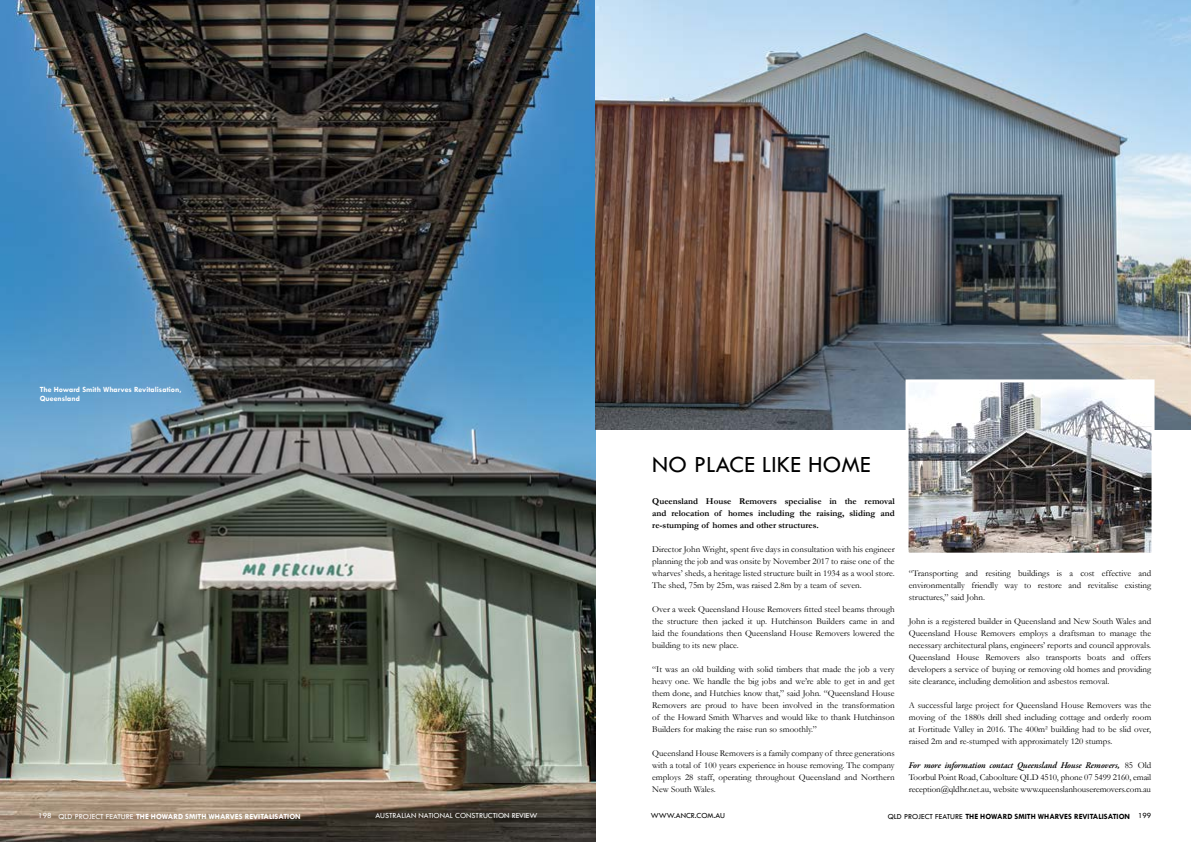
<style>
.page{position:relative;width:1191px;height:842px;background:#fff}
.page>*{position:absolute;margin:0;border:0;box-sizing:border-box;transform-origin:0 0}
.t1{font:24px "Tw Cen";letter-spacing:.01em;color:#000}
.t2{font:9px/12px "Garamond";color:#000;text-align:justify}
.t3{font:700 9px/12px "Garamond";color:#000;text-align:justify}
.t4{font:italic 600 9px "Garamond Premr Pro";letter-spacing:-.01em;color:#000}
.t5{font:700 8px/9px "Tw Cen";color:#fff}
.t6{font:700 8px "Tw Cen";color:#000}
.t7{font:8px "Tw Cen";color:#fff}
.t8{font:8px "Tw Cen";color:#000}
.s1{font-family:"Garamond";font-weight:400;font-style:normal}
.s2{font-weight:400}
</style>
<div class="page">
<img style="left:0;top:0;width:595px;height:842px">
<img style="left:595px;top:0;width:596px;height:429px">
<img style="left:904px;top:378px;width:252px;height:175px">
<p class="t5" style="left:40px;top:385px;width:143px">The Howard Smith Wharves Revitalisation,<br>Queensland</p>
<h1 class="t1" style="left:652px;top:450px;width:220px">NO PLACE LIKE HOME</h1>
<p class="t3" style="left:652px;top:495px;width:244px">Queensland House Removers specialise in the removal and relocation of homes including the raising, sliding and re-stumping of homes and other structures.</p>
<p class="t2" style="left:652px;top:543px;width:244px">Director John Wright, spent five days in consultation with his engineer planning the job and was onsite by November 2017 to raise one of the wharves’ sheds, a heritage listed structure built in 1934 as a wool store.<br>The shed, 75m by 25m, was raised 2.8m by a team of seven.</p>
<p class="t2" style="left:652px;top:603px;width:244px">Over a week Queensland House Removers fitted steel beams through the structure then jacked it up. Hutchinson Builders came in and laid the foundations then Queensland House Removers lowered the building to its new place.</p>
<p class="t2" style="left:652px;top:663px;width:244px">“It was an old building with solid timbers that made the job a very heavy one. We handle the big jobs and we’re able to get in and get them done, and Hutchies know that,” said John. “Queensland House Removers are proud to have been involved in the transformation of the Howard Smith Wharves and would like to thank Hutchinson Builders for making the raise run so smoothly.”</p>
<p class="t2" style="left:652px;top:747px;width:244px">Queensland House Removers is a family company of three generations with a total of 100 years experience in house removing. The company employs 28 staff, operating throughout Queensland and Northern New South Wales.</p>
<p class="t2" style="left:908px;top:567px;width:244px">“Transporting and resiting buildings is a cost effective and environmentally friendly way to restore and revitalise existing structures,” said John.</p>
<p class="t2" style="left:908px;top:615px;width:244px">John is a registered builder in Queensland and New South Wales and Queensland House Removers employs a draftsman to manage the necessary architectural plans, engineers’ reports and council approvals.<br>Queensland House Removers also transports boats and offers developers a service of buying or removing old homes and providing site clearance, including demolition and asbestos removal.</p>
<p class="t2" style="left:908px;top:699px;width:244px">A successful large project for Queensland House Removers was the moving of the 1880s drill shed including cottage and orderly room at Fortitude Valley in 2016. The 400m² building had to be slid over, raised 2m and re-stumped with approximately 120 stumps.</p>
<p class="t4" style="left:908px;top:760px;width:244px">For more information contact Queensland House Removers, <span class="s1">85 Old</span></p>
<p class="t2" style="left:908px;top:771px;width:244px">Toorbul Point Road, Caboolture QLD 4510, phone 07 5499 2160, email reception@qldhr.net.au, website www.queenslanhouseremovers.com.au</p>
<p class="t5" style="left:38px;top:811px;width:264px"><span class="s2">198 QLD PROJECT FEATURE</span> THE HOWARD SMITH WHARVES REVITALISATION</p>
<p class="t7" style="left:375px;top:811px;width:163px">AUSTRALIAN NATIONAL CONSTRUCTION REVIEW</p>
<p class="t8" style="left:651px;top:811px;width:76px">WWW.ANCR.COM.AU</p>
<p class="t6" style="left:887px;top:811px;width:265px"><span class="s2">QLD PROJECT FEATURE</span> THE HOWARD SMITH WHARVES REVITALISATION <span class="s2">199</span></p>
</div>
